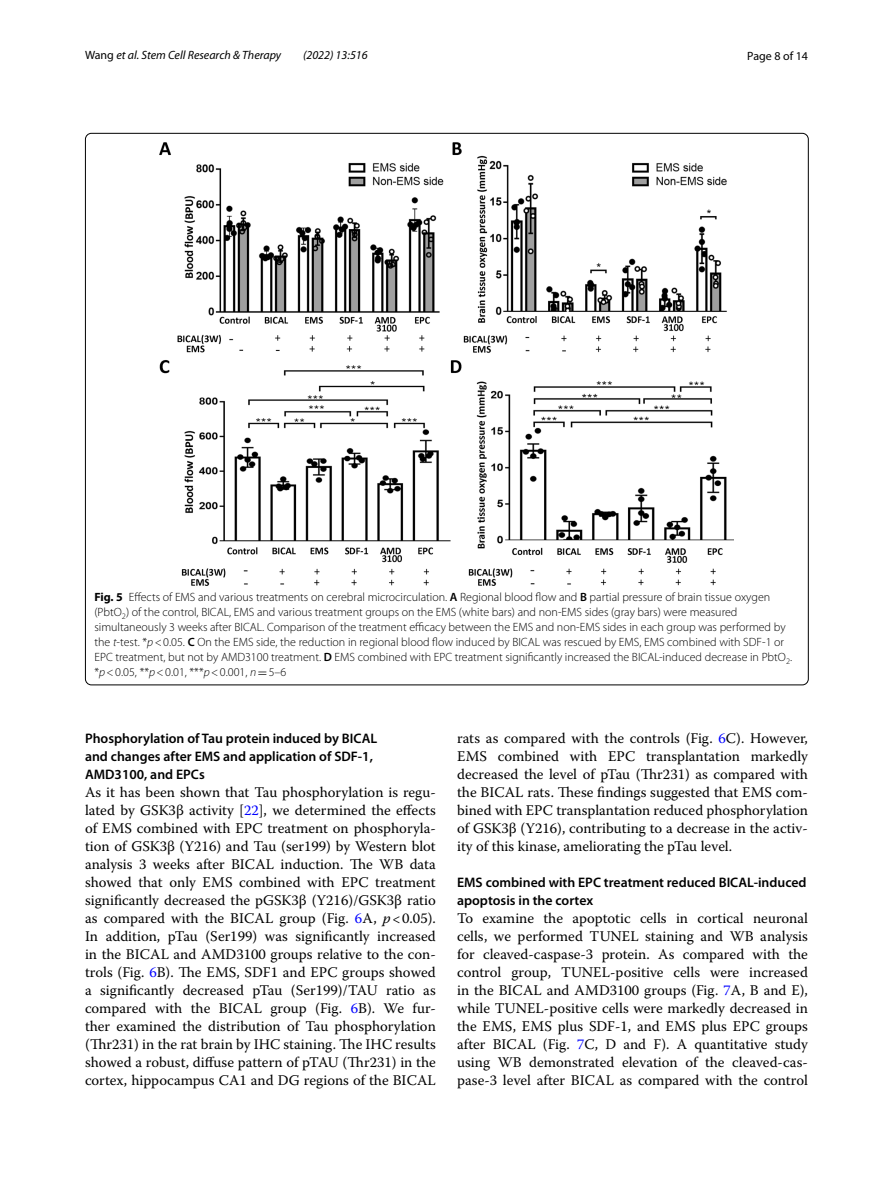
<style>
.page{position:relative;width:893px;height:1187px;background:#fff}
.page>*{position:absolute;margin:0;border:0;box-sizing:border-box;transform-origin:0 0}
.t1{font:14.7px/18px "Warnock Pro";color:#000;text-align:justify}
.t2{font:600 13.8px/18px "Myriad Pro";color:#000}
.t3{font:300 12px/15px "Myriad Pro";color:#000}
.t4{font:italic 12px "Myriad Pro";color:#000}
.t5{font:12px "Myriad Pro";color:#000}
.s1{font-style:normal}
.s2{font-weight:700}
.s3{font-weight:600}
.s4{font-style:italic}
.s5{font-family:"MTSY";font-weight:400}
.s6{color:#00f}
</style>
<div class="page">
<img style="left:160px;top:142px;width:574px;height:443px">
<p class="t4" style="left:85px;top:48px;width:198px"><span class="s1">Wang</span> et al. Stem Cell Research &amp; Therapy</p>
<p class="t4" style="left:303px;top:48px;width:66px">(2022) 13:516</p>
<p class="t5" style="left:747px;top:48px;width:62px">Page 8 of 14</p>
<p class="t3" style="left:94px;top:589px;width:699px"><span class="s2">Fig. 5</span> Effects of EMS and various treatments on cerebral microcirculation. <span class="s3">A</span> Regional blood flow and <span class="s3">B</span> partial pressure of brain tissue oxygen (PbtO<sub>2</sub>) of the control, BICAL, EMS and various treatment groups on the EMS (white bars) and non-EMS sides (gray bars) were measured simultaneously 3 weeks after BICAL. Comparison of the treatment efficacy between the EMS and non-EMS sides in each group was performed by the <span class="s4">t</span>-test. *<span class="s4">p</span>&lt;0.05. <span class="s3">C</span> On the EMS side, the reduction in regional blood flow induced by BICAL was rescued by EMS, EMS combined with SDF-1 or EPC treatment, but not by AMD3100 treatment. <span class="s3">D</span> EMS combined with EPC treatment significantly increased the BICAL-induced decrease in PbtO<sub>2</sub>. *<span class="s4">p</span>&lt;0.05, **<span class="s4">p</span>&lt;0.01, ***<span class="s4">p</span>&lt;0.001, <span class="s4">n</span><span class="s5">=</span>5–6</p>
<p class="t2" style="left:85px;top:728px;width:294px">Phosphorylation of Tau protein induced by BICAL and changes after EMS and application of SDF‑1,<br>AMD3100, and EPCs</p>
<p class="t1" style="left:85px;top:782px;width:352px">As it has been shown that Tau phosphorylation is regu&shy;lated by GSK3β activity [<span class="s6">22</span>], we determined the effects of EMS combined with EPC treatment on phosphoryla&shy;tion of GSK3β (Y216) and Tau (ser199) by Western blot analysis 3 weeks after BICAL induction. The WB data showed that only EMS combined with EPC treatment significantly decreased the pGSK3β (Y216)/GSK3β ratio as compared with the BICAL group (Fig. <span class="s6">6</span>A, <span class="s4">p</span>&lt;0.05).<br>In addition, pTau (Ser199) was significantly increased in the BICAL and AMD3100 groups relative to the con&shy;trols (Fig. <span class="s6">6</span>B). The EMS, SDF1 and EPC groups showed a significantly decreased pTau (Ser199)/TAU ratio as compared with the BICAL group (Fig. <span class="s6">6</span>B). We fur&shy;ther examined the distribution of Tau phosphorylation (Thr231) in the rat brain by IHC staining. The IHC results showed a robust, diffuse pattern of pTAU (Thr231) in the cortex, hippocampus CA1 and DG regions of the BICAL</p>
<p class="t1" style="left:457px;top:729px;width:352px">rats as compared with the controls (Fig. <span class="s6">6</span>C). However, EMS combined with EPC transplantation markedly decreased the level of pTau (Thr231) as compared with the BICAL rats. These findings suggested that EMS com&shy;bined with EPC transplantation reduced phosphorylation of GSK3β (Y216), contributing to a decrease in the activ&shy;ity of this kinase, ameliorating the pTau level.</p>
<p class="t2" style="left:457px;top:873px;width:351px">EMS combined with EPC treatment reduced BICAL‑induced apoptosis in the cortex</p>
<p class="t1" style="left:457px;top:909px;width:352px">To examine the apoptotic cells in cortical neuronal cells, we performed TUNEL staining and WB analysis for cleaved-caspase-3 protein. As compared with the control group, TUNEL-positive cells were increased in the BICAL and AMD3100 groups (Fig. <span class="s6">7</span>A, B and E), while TUNEL-positive cells were markedly decreased in the EMS, EMS plus SDF-1, and EMS plus EPC groups after BICAL (Fig. <span class="s6">7</span>C, D and F). A quantitative study using WB demonstrated elevation of the cleaved-cas&shy;pase-3 level after BICAL as compared with the control</p>
</div>
